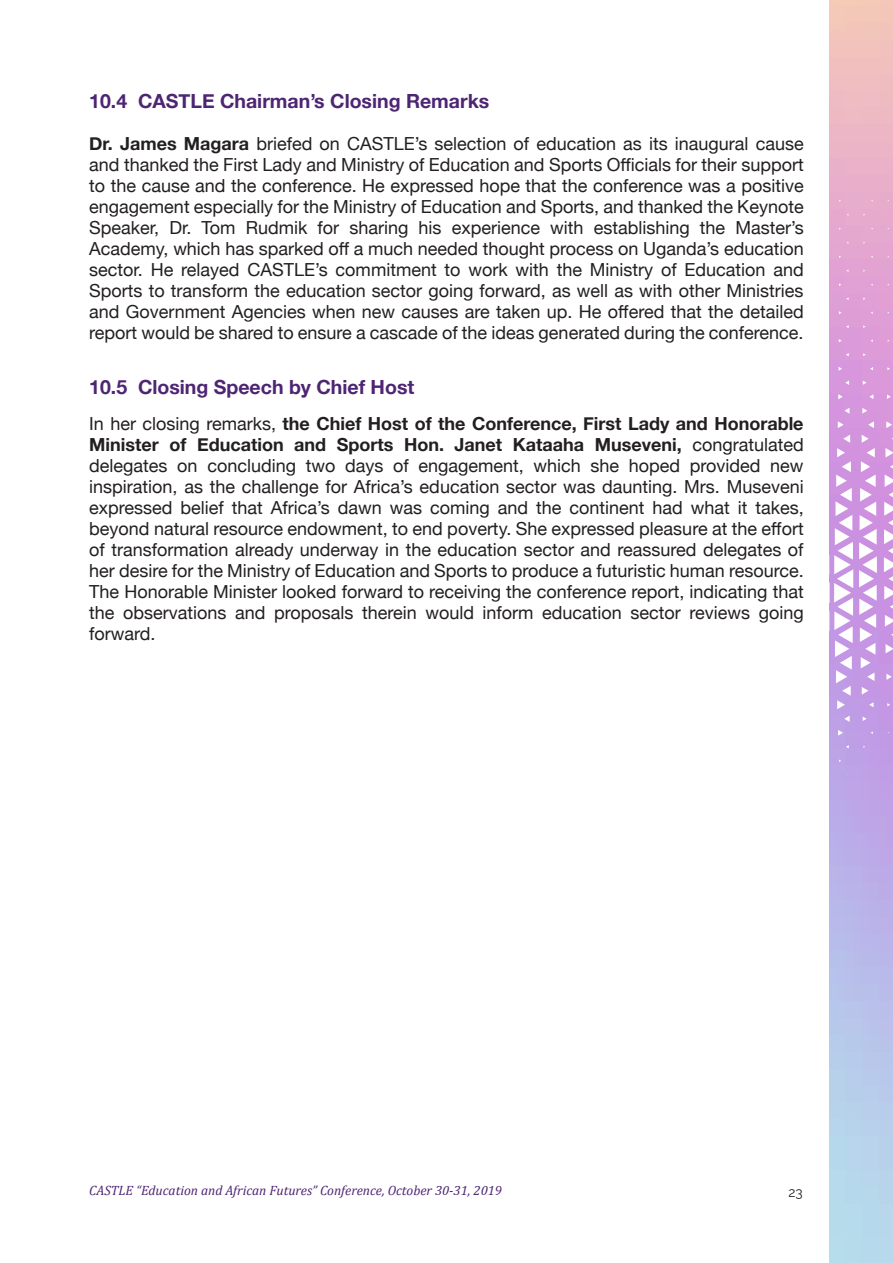
<style>
.page{position:relative;width:893px;height:1263px;background:#fff}
.page>*{position:absolute;margin:0;border:0;box-sizing:border-box;transform-origin:0 0}
.t1{font:700 19.5px "Helvetica Neue";color:#4e2573}
.t2{font:18px/21px "Helvetica Neue";color:#231f20;text-align:justify}
.t3{font:italic 13.5px "Cambria";color:#4e2573}
.t4{font:13.5px "Raleway";color:#231f20}
.s1{font-weight:700}
</style>
<div class="page">
<svg style="left:830px;top:0;width:63px;height:1263px;background:#ccb3dd"></svg>
<svg style="left:885px;top:615px;width:8px;height:12px"></svg>
<svg style="left:885px;top:644px;width:8px;height:9px"></svg>
<svg style="left:886px;top:674px;width:6px;height:6px"></svg>
<svg style="left:862px;top:687px;width:6px;height:8px"></svg>
<svg style="left:869px;top:702px;width:4px;height:5px"></svg>
<svg style="left:863px;top:716px;width:4px;height:5px"></svg>
<svg style="left:884px;top:474px;width:9px;height:135px"></svg>
<svg style="left:844px;top:716px;width:6px;height:6px"></svg>
<svg style="left:885px;top:448px;width:8px;height:9px"></svg>
<svg style="left:838px;top:730px;width:5px;height:6px"></svg>
<svg style="left:886px;top:421px;width:6px;height:7px"></svg>
<svg style="left:887px;top:394px;width:4px;height:5px"></svg>
<svg style="left:868px;top:421px;width:6px;height:7px"></svg>
<svg style="left:859px;top:435px;width:18px;height:246px"></svg>
<svg style="left:869px;top:394px;width:4px;height:5px"></svg>
<svg style="left:862px;top:408px;width:5px;height:6px"></svg>
<svg style="left:863px;top:381px;width:3px;height:4px"></svg>
<svg style="left:844px;top:408px;width:5px;height:6px"></svg>
<svg style="left:838px;top:421px;width:6px;height:7px"></svg>
<svg style="left:829px;top:435px;width:24px;height:275px"></svg>
<svg style="left:845px;top:380px;width:4px;height:5px"></svg>
<svg style="left:838px;top:394px;width:5px;height:5px"></svg>
<svg style="left:839px;top:367px;width:3px;height:4px"></svg>
<p class="t1" style="left:89px;top:86px;width:402px">10.4 CASTLE Chairman’s Closing Remarks</p>
<p class="t2" style="left:89px;top:134px;width:716px"><span class="s1">Dr. James Magara</span> briefed on CASTLE’s selection of education as its inaugural cause and thanked the First Lady and Ministry of Education and Sports Officials for their support to the cause and the conference. He expressed hope that the conference was a positive engagement especially for the Ministry of Education and Sports, and thanked the Keynote Speaker, Dr. Tom Rudmik for sharing his experience with establishing the Master’s Academy, which has sparked off a much needed thought process on Uganda’s education sector. He relayed CASTLE’s commitment to work with the Ministry of Education and Sports to transform the education sector going forward, as well as with other Ministries and Government Agencies when new causes are taken up. He offered that the detailed report would be shared to ensure a cascade of the ideas generated during the conference.</p>
<p class="t1" style="left:89px;top:372px;width:327px">10.5 Closing Speech by Chief Host</p>
<p class="t2" style="left:89px;top:414px;width:716px">In her closing remarks, <span class="s1">the Chief Host of the Conference, First Lady and Honorable Minister of Education and Sports Hon. Janet Kataaha Museveni,</span> congratulated delegates on concluding two days of engagement, which she hoped provided new inspiration, as the challenge for Africa’s education sector was daunting. Mrs. Museveni expressed belief that Africa’s dawn was coming and the continent had what it takes, beyond natural resource endowment, to end poverty. She expressed pleasure at the effort of transformation already underway in the education sector and reassured delegates of her desire for the Ministry of Education and Sports to produce a futuristic human resource.<br>The Honorable Minister looked forward to receiving the conference report, indicating that the observations and proposals therein would inform education sector reviews going forward.</p>
<p class="t3" style="left:89px;top:1181px;width:414px">CASTLE “Education and African Futures” Conference, October 30-31, 2019</p>
<p class="t4" style="left:789px;top:1184px;width:16px">23</p>
</div>
